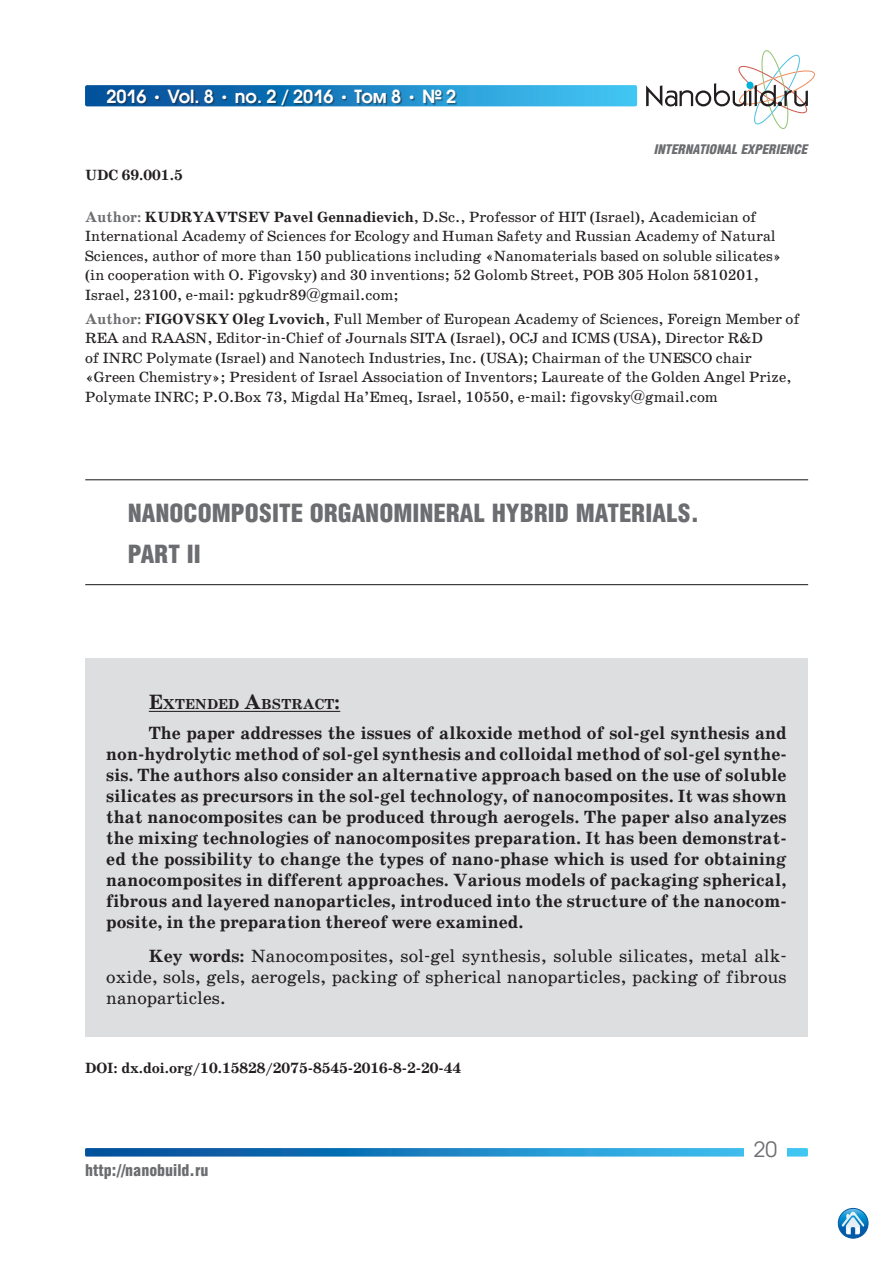
<style>
.page{position:relative;width:893px;height:1263px;background:#fff}
.page>*{position:absolute;margin:0;border:0;box-sizing:border-box;transform-origin:0 0}
.t1{font:900 25.5px/41.5px "Helios Cond";color:#6c6d70}
.t2{font:21px "Avant Garde Gothic C";color:#6c6d70}
.t3{font:700 18px/21px "School Book C";color:#231f20;text-align:justify}
.t4{font:18px/21px "School Book C";color:#231f20;text-align:justify}
.t5{font:600 18px "Avant Garde Gothic C";color:#fff}
.t6{font:900 16.5px "Helios Cond";color:#6c6d70}
.t7{font:15px/19.5px "School Book C";color:#231f20}
.t8{font:700 15px "School Book C";color:#231f20}
.t9{font:700 14.7px "School Book C";color:#231f20}
.t10{font:italic 900 13.5px "Helios Cond";color:#6c6d70}
.s1{font-family:"School Book C";font-weight:700}
.s2{font-weight:700;color:#6c6d70}
.s3{font-weight:700}
.s4{font-size:21px}
</style>
<div class="page">
<svg style="left:85px;top:1148px;width:723px;height:8px"></svg>
<div style="left:744px;top:1137px;width:43px;height:19px;background:#fff"></div>
<div style="left:85px;top:85px;width:552px;height:21px;background:linear-gradient(to right,#004694,#42c8f6);border-radius:2px"></div>
<div style="left:108px;top:90px;width:349px;height:17px;background:#231f20;opacity:.5"></div>
<svg style="left:646px;top:50px;width:169px;height:79px"></svg>
<img style="left:838px;top:1208px;width:30px;height:30px;border-radius:15px">
<div style="left:838px;top:1208px;width:30px;height:30px;border:1px solid #015ca3;border-radius:50%"></div>
<hr style="left:85px;top:479px;width:723px;height:1px;background:#231f20">
<hr style="left:85px;top:584px;width:723px;height:1px;background:#231f20">
<div style="left:85px;top:659px;width:723px;height:378px;background:#dddee0"></div>
<hr style="left:149px;top:711px;width:191px;height:1px;background:#231f20">
<p class="t5" style="left:106px;top:85px;width:351px">2016 <span class="s1">•</span> Vol. 8 <span class="s1">•</span> no. 2 / 2016 <span class="s1">•</span> Том 8 <span class="s1">•</span> № 2</p>
<p class="t10" style="left:654px;top:142px;width:155px">INTERNATIONAL EXPERIENCE</p>
<p class="t8" style="left:85px;top:167px;width:99px">UDC 69.001.5</p>
<p class="t7" style="left:85px;top:207px;width:698px"><span class="s2">Author:</span> <span class="s3">KUDRYAVTSEV Pavel Gennadievich</span>, D.Sc., Professor of HIT (Israel), Academician of International Academy of Sciences for Ecology and Human Safety and Russian Academy of Natural Sciences, author of more than 150 publications including «Nanomaterials based on soluble silicates» (in cooperation with O. Figovsky) and 30 inventions; 52 Golomb Street, POB 305 Holon 5810201, Israel, 23100, e-mail: pgkudr89@gmail.com;</p>
<p class="t7" style="left:85px;top:309px;width:716px"><span class="s2">Author:</span> <span class="s3">FIGOVSKY Oleg Lvovich</span>, Full Member of European Academy of Sciences, Foreign Member of REA and RAASN, Editor-in-Chief of Journals SITA (Israel), OCJ and ICMS (USA), Director R&amp;D<br>of INRC Polymate (Israel) and Nanotech Industries, Inc. (USA); Chairman of the UNESCO chair «Green Chemistry»; President of Israel Association of Inventors; Laureate of the Golden Angel Prize, Polymate INRC; P.O.Box 73, Migdal Ha’Emeq, Israel, 10550, e-mail: figovsky@gmail.com</p>
<h1 class="t1" style="left:128px;top:492px;width:573px">NANOCOMPOSITE ORGANOMINERAL HYBRID MATERIALS.<br>PART II</h1>
<p class="t9" style="left:149px;top:696px;width:193px"><span class="s4">E</span>XTENDED <span class="s4">A</span>BSTRACT<span class="s4">:</span></p>
<p class="t3" style="left:106px;top:723px;width:682px;text-indent:43px">The paper addresses the issues of alkoxide method of sol-gel synthesis and non-hydrolytic method of sol-gel synthesis and colloidal method of sol-gel synthe&shy;sis. The authors also consider an alternative approach based on the use of soluble silicates as precursors in the sol-gel technology, of nanocomposites. It was shown that nanocomposites can be produced through aerogels. The paper also analyzes the mixing technologies of nanocomposites preparation. It has been demonstrat&shy;ed the possibility to change the types of nano-phase which is used for obtaining nanocomposites in different approaches. Various models of packaging spherical, fibrous and layered nanoparticles, introduced into the structure of the nanocom&shy;posite, in the preparation thereof were examined.</p>
<p class="t4" style="left:106px;top:945px;width:682px;text-indent:43px"><span class="s3">Key words:</span> Nanocomposites, sol-gel synthesis, soluble silicates, metal alk&shy;oxide, sols, gels, aerogels, packing of spherical nanoparticles, packing of fibrous nanoparticles.</p>
<p class="t8" style="left:85px;top:1060px;width:378px">DOI: dx.doi.org/10.15828/2075-8545-2016-8-2-20-44</p>
<p class="t6" style="left:85px;top:1161px;width:125px">http://nanobuild.ru</p>
<h2 class="t2" style="left:754px;top:1136px;width:25px">20</h2>
</div>
